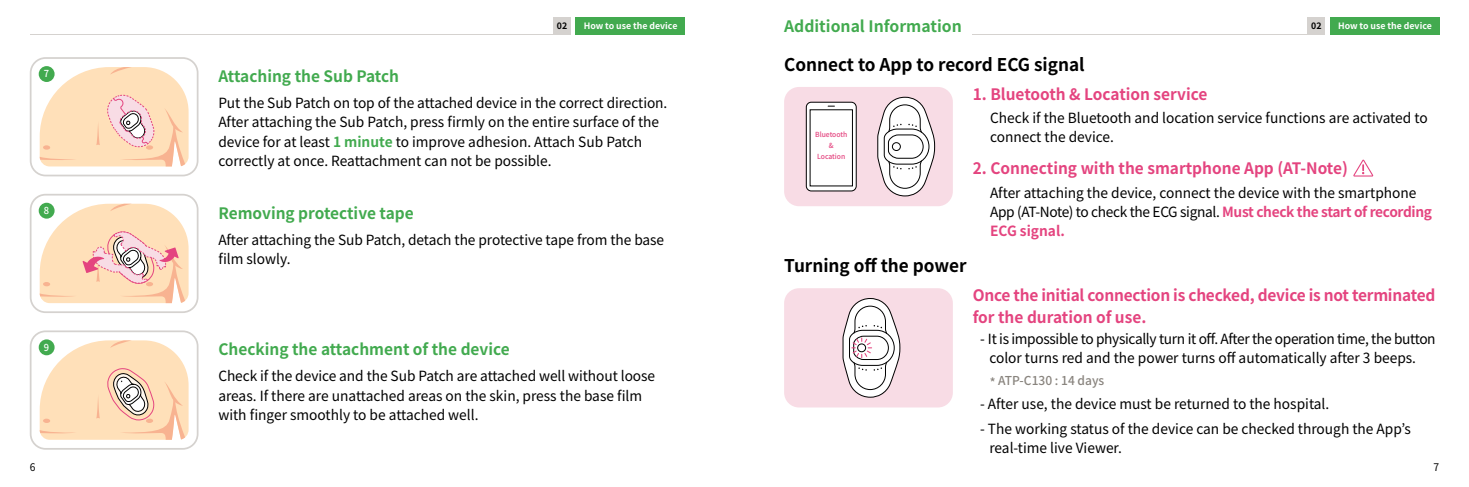
<style>
.page{position:relative;width:1469px;height:487px;background:#fff}
.page>*{position:absolute;margin:0;border:0;box-sizing:border-box;transform-origin:0 0}
.t1{font:700 17.5px "Noto Sans CJ Kkr";color:#000}
.t2{font:700 15.75px/21.9px "Noto Sans CJ Kkr";letter-spacing:-.015em;color:#e4447f}
.t3{font:700 15.75px "Noto Sans CJ Kkr";color:#42aa4f}
.t4{font:14px/19.2px "Noto Sans CJ Kkr";color:#000}
.t5{font:14px/19.2px "Noto Sans CJ Kkr";letter-spacing:-.025em;color:#000}
.t6{font:500 12.25px "Noto Sans CJ Kkr";color:#89847e}
.t7{font:10.5px "Noto Sans CJ Kkr";color:#000}
.t8{font:500 9.62px "Noto Sans CJ Kkr";color:#fff}
.t9{font:700 8.75px "Noto Sans CJ Kkr";color:#fff}
.t10{font:700 8.75px "Noto Sans CJ Kkr";color:#000}
.t11{font:500 7px/10.8px "Noto Sans CJ Kkr";color:#e4447f;text-align:center}
.s1{font-weight:700;color:#42aa4f}
.s2{font-weight:700;color:#e4447f}
</style>
<div class="page">
<div style="left:30px;top:57px;width:168px;height:119px;border:2px solid #d5d2cf;border-radius:15px"></div>
<svg style="left:40px;top:67px;width:149px;height:99px;background:#fbddc0"></svg>
<div style="left:30px;top:193px;width:168px;height:120px;border:2px solid #d5d2cf;border-radius:15px"></div>
<svg style="left:40px;top:203px;width:149px;height:100px;background:#f9d9bf"></svg>
<div style="left:30px;top:330px;width:168px;height:119px;border:2px solid #d5d2cf;border-radius:15px"></div>
<svg style="left:40px;top:340px;width:149px;height:99px;background:#f8dcbc"></svg>
<svg style="left:1353px;top:159px;width:20px;height:17px"></svg>
<div style="left:784px;top:87px;width:168px;height:119px;background:#f8dce5;border-radius:15px"></div>
<svg style="left:806px;top:102px;width:50px;height:89px"></svg>
<div style="left:806px;top:102px;width:50px;height:89px;border:1px solid #000;border-radius:5px"></div>
<div style="left:810px;top:110px;width:42px;height:76px;background:#fff"></div>
<svg style="left:877px;top:96px;width:58px;height:100px"></svg>
<div style="left:892px;top:142px;width:8px;height:9px;border:1px solid #000;border-radius:50%"></div>
<div style="left:784px;top:288px;width:168px;height:119px;background:#f8dce5;border-radius:15px"></div>
<div style="left:39px;top:66px;width:16px;height:16px;background:#42aa4f;border-radius:50%"></div>
<div style="left:39px;top:202px;width:16px;height:16px;background:#42aa4f;border-radius:50%"></div>
<div style="left:39px;top:339px;width:16px;height:16px;background:#42aa4f;border-radius:50%"></div>
<svg style="left:842px;top:298px;width:58px;height:99px"></svg>
<hr style="left:972px;top:34px;width:352px;height:1px;background:#d5d2cf">
<hr style="left:30px;top:34px;width:540px;height:1px;background:#d5d2cf">
<div style="left:575px;top:17px;width:110px;height:18px;background:#42aa4f"></div>
<div style="left:553px;top:17px;width:17px;height:18px;background:#d5d2cf"></div>
<div style="left:1329px;top:17px;width:110px;height:18px;background:#42aa4f"></div>
<div style="left:1307px;top:17px;width:17px;height:18px;background:#d5d2cf"></div>
<p class="t10" style="left:557px;top:21px;width:12px">02</p>
<p class="t9" style="left:583px;top:21px;width:95px">How to use the device</p>
<p class="t3" style="left:784px;top:18px;width:179px">Additional Information</p>
<p class="t10" style="left:1311px;top:21px;width:12px">02</p>
<p class="t9" style="left:1337px;top:21px;width:95px">How to use the device</p>
<p class="t8" style="left:44px;top:68px;width:7px">7</p>
<p class="t3" style="left:218px;top:67px;width:182px">Attaching the Sub Patch</p>
<p class="t8" style="left:44px;top:205px;width:7px">8</p>
<p class="t4" style="left:218px;top:93px;width:450px">Put the Sub Patch on top of the attached device in the correct direction.<br>After attaching the Sub Patch, press firmly on the entire surface of the device for at least <span class="s1">1 minute</span> to improve adhesion. Attach Sub Patch correctly at once. Reattachment can not be possible.</p>
<p class="t3" style="left:218px;top:204px;width:197px">Removing protective tape</p>
<p class="t4" style="left:218px;top:230px;width:447px">After attaching the Sub Patch, detach the protective tape from the base film slowly.</p>
<p class="t1" style="left:784px;top:55px;width:302px">Connect to App to record ECG signal</p>
<p class="t11" style="left:815px;top:129px;width:34px">Bluetooth &amp;<br>Location</p>
<p class="t2" style="left:972px;top:83px;width:236px">1. Bluetooth &amp; Location service</p>
<p class="t4" style="left:990px;top:108px;width:439px">Check if the Bluetooth and location service functions are activated to connect the device.</p>
<p class="t2" style="left:972px;top:157px;width:377px">2. Connecting with the smartphone App (AT-Note)</p>
<p class="t4" style="left:990px;top:183px;width:443px">After attaching the device, connect the device with the smartphone<br>App (AT-Note) to check the ECG signal. <span class="s2">Must check the start of recording<br>ECG signal.</span></p>
<p class="t1" style="left:784px;top:256px;width:184px">Turning off the power</p>
<p class="t2" style="left:972px;top:284px;width:464px">Once the initial connection is checked, device is not terminated for the duration of use.</p>
<p class="t8" style="left:44px;top:341px;width:7px">9</p>
<p class="t5" style="left:989px;top:329px;width:448px;text-indent:-9px">- It is impossible to physically turn it off. After the operation time, the button color turns red and the power turns off automatically after 3 beeps.</p>
<p class="t6" style="left:989px;top:373px;width:116px">* ATP-C130 : 14 days</p>
<p class="t3" style="left:218px;top:340px;width:293px">Checking the attachment of the device</p>
<p class="t4" style="left:218px;top:366px;width:438px">Check if the device and the Sub Patch are attached well without loose areas. If there are unattached areas on the skin, press the base film with finger smoothly to be attached well.</p>
<p class="t4" style="left:980px;top:394px;width:351px">- After use, the device must be returned to the hospital.</p>
<p class="t4" style="left:989px;top:418px;width:423px;text-indent:-9px">- The working status of the device can be checked through the App’s real-time live Viewer.</p>
<p class="t7" style="left:30px;top:461px;width:7px">6</p>
<p class="t7" style="left:1433px;top:461px;width:7px">7</p>
</div>
